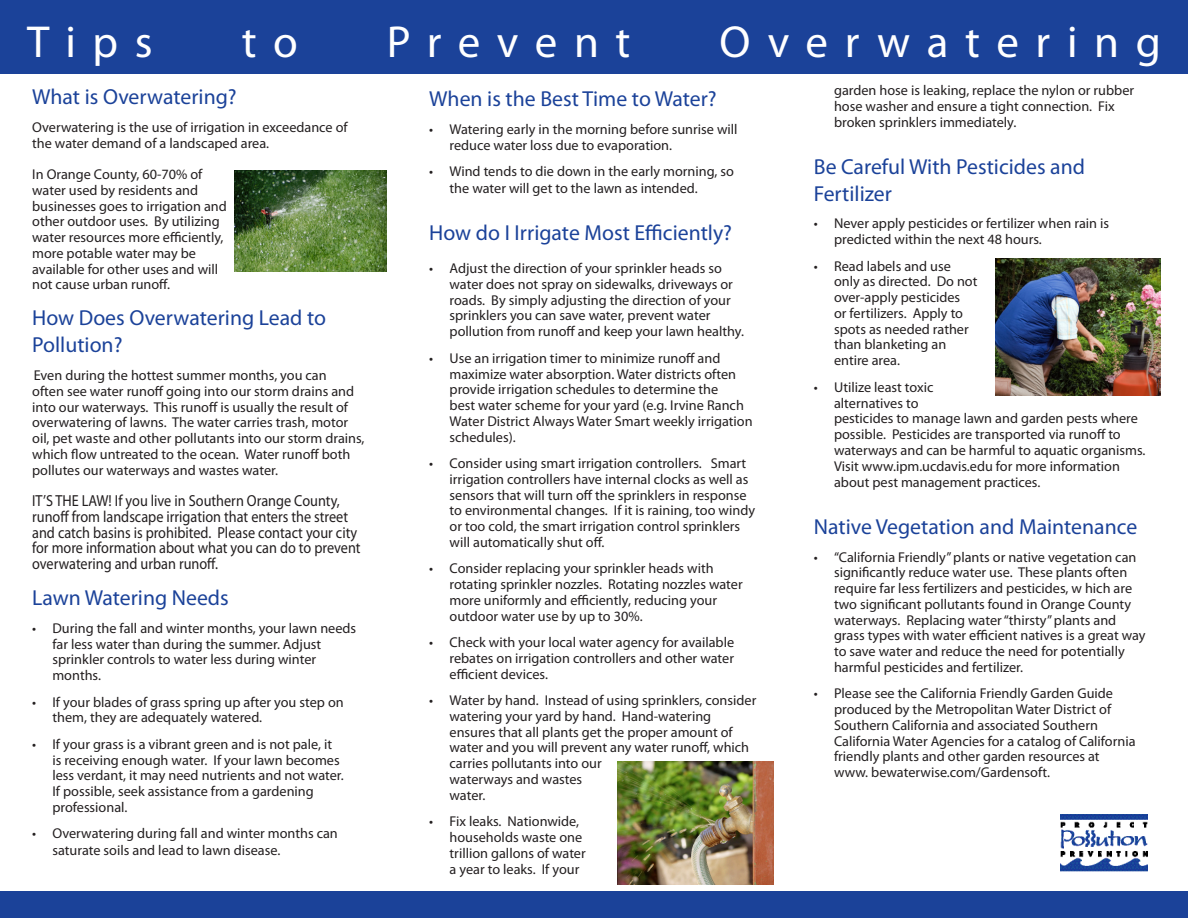
<style>
.page{position:relative;width:1188px;height:918px;background:#fff}
.page>*{position:absolute;margin:0;border:0;box-sizing:border-box;transform-origin:0 0}
.t1{font:45px "Myriad Pro";letter-spacing:.37em;color:#fff}
.t2{font:21.75px/27px "Myriad Pro";color:#1b4299}
.t3{font:16.05px/15.8px "Myriad Pro";color:#231f20;scale:.89 1}
.t4{font:14.25px/15.8px "Myriad Pro";color:#231f20}
</style>
<div class="page">
<img style="left:1060px;top:814px;width:88px;height:57px">
<img style="left:996px;top:258px;width:165px;height:138px">
<img style="left:617px;top:762px;width:157px;height:123px">
<img style="left:234px;top:171px;width:153px;height:101px">
<div style="left:0;top:0;width:1188px;height:73px;background:#1b4299"></div>
<div style="left:0;top:891px;width:1188px;height:27px;background:#1b4299"></div>
<p class="t1" style="left:27px;top:14px;width:127px">Tips</p>
<p class="t1" style="left:242px;top:14px;width:57px">t o</p>
<p class="t1" style="left:387px;top:14px;width:245px">Prevent</p>
<p class="t1" style="left:720px;top:14px;width:443px">Overwatering</p>
<p class="t2" style="left:32px;top:83px;width:206px">What is Overwatering?</p>
<p class="t4" style="left:32px;top:119px;width:317px">Overwatering is the use of irrigation in exceedance of the water demand of a landscaped area.</p>
<p class="t4" style="left:32px;top:166px;width:196px">In Orange County, 60-70% of water used by residents and businesses goes to irrigation and other outdoor uses. By utilizing water resources more efficiently, more potable water may be available for other uses and will not cause urban runoff.</p>
<p class="t2" style="left:32px;top:304px;width:295px">How Does Overwatering Lead to<br>Pollution?</p>
<p class="t4" style="left:32px;top:367px;width:334px">Even during the hottest summer months, you can<br>often see water runoff going into our storm drains and into our waterways. This runoff is usually the result of overwatering of lawns. The water carries trash, motor oil, pet waste and other pollutants into our storm drains, which flow untreated to the ocean. Water runoff both pollutes our waterways and wastes water.</p>
<p class="t3" style="left:32px;top:492px;width:371px">IT’S THE LAW! If you live in Southern Orange County, runoff from landscape irrigation that enters the street and catch basins is prohibited. Please contact your city for more information about what you can do to prevent overwatering and urban runoff.</p>
<p class="t2" style="left:32px;top:584px;width:198px">Lawn Watering Needs</p>
<p class="t4" style="left:52px;top:620px;width:305px;text-indent:-20px">• During the fall and winter months, your lawn needs far less water than during the summer. Adjust sprinkler controls to water less during winter months.</p>
<p class="t4" style="left:52px;top:694px;width:293px;text-indent:-20px">• If your blades of grass spring up after you step on them, they are adequately watered.</p>
<p class="t4" style="left:52px;top:736px;width:293px;text-indent:-20px">• If your grass is a vibrant green and is not pale, it is receiving enough water. If your lawn becomes less verdant, it may need nutrients and not water.<br>If possible, seek assistance from a gardening professional.</p>
<p class="t4" style="left:52px;top:825px;width:287px;line-height:16.5px;text-indent:-20px">• Overwatering during fall and winter months can saturate soils and lead to lawn disease.</p>
<p class="t2" style="left:429px;top:85px;width:289px">When is the Best Time to Water?</p>
<p class="t4" style="left:450px;top:121px;width:290px;text-indent:-20px">• Watering early in the morning before sunrise will reduce water loss due to evaporation.</p>
<p class="t4" style="left:450px;top:163px;width:286px;line-height:16.5px;text-indent:-20px">• Wind tends to die down in the early morning, so the water will get to the lawn as intended.</p>
<p class="t2" style="left:429px;top:219px;width:304px">How do I Irrigate Most Efficiently?</p>
<p class="t4" style="left:450px;top:260px;width:296px;text-indent:-20px">• Adjust the direction of your sprinkler heads so water does not spray on sidewalks, driveways or roads. By simply adjusting the direction of your sprinklers you can save water, prevent water pollution from runoff and keep your lawn healthy.</p>
<p class="t4" style="left:450px;top:350px;width:305px;text-indent:-20px">• Use an irrigation timer to minimize runoff and maximize water absorption. Water districts often provide irrigation schedules to determine the<br>best water scheme for your yard (e.g. Irvine Ranch Water District Always Water Smart weekly irrigation schedules).</p>
<p class="t4" style="left:450px;top:455px;width:307px;text-indent:-20px">• Consider using smart irrigation controllers. Smart irrigation controllers have internal clocks as well as sensors that will turn off the sprinklers in response to environmental changes. If it is raining, too windy or too cold, the smart irrigation control sprinklers will automatically shut off.</p>
<p class="t4" style="left:450px;top:560px;width:295px;text-indent:-20px">• Consider replacing your sprinkler heads with rotating sprinkler nozzles. Rotating nozzles water more uniformly and efficiently, reducing your outdoor water use by up to 30%.</p>
<p class="t4" style="left:450px;top:634px;width:286px;text-align:justify;text-indent:-20px">• Check with your local water agency for available rebates on irrigation controllers and other water efficient devices.</p>
<p class="t4" style="left:450px;top:692px;width:308px;text-indent:-20px">• Water by hand. Instead of using sprinklers, consider watering your yard by hand. Hand-watering ensures that all plants get the proper amount of water and you will prevent any water runoff, which carries pollutants into our<br>waterways and wastes<br>water.</p>
<p class="t4" style="left:450px;top:813px;width:138px;text-indent:-20px">• Fix leaks. Nationwide, households waste one trillion gallons of water a year to leaks. If your</p>
<p class="t4" style="left:834px;top:83px;width:302px">garden hose is leaking, replace the nylon or rubber hose washer and ensure a tight connection. Fix broken sprinklers immediately.</p>
<p class="t2" style="left:814px;top:153px;width:273px">Be Careful With Pesticides and<br>Fertilizer</p>
<p class="t4" style="left:834px;top:216px;width:277px;text-indent:-20px">• Never apply pesticides or fertilizer when rain is predicted within the next 48 hours.</p>
<p class="t4" style="left:834px;top:258px;width:145px;text-indent:-20px">• Read labels and use only as directed. Do not over-apply pesticides<br>or fertilizers. Apply to spots as needed rather than blanketing an entire area.</p>
<p class="t4" style="left:834px;top:379px;width:313px;text-indent:-20px">• Utilize least toxic<br>alternatives to<br>pesticides to manage lawn and garden pests where possible. Pesticides are transported via runoff to waterways and can be harmful to aquatic organisms.<br>Visit www.ipm.ucdavis.edu for more information about pest management practices.</p>
<p class="t2" style="left:814px;top:513px;width:325px">Native Vegetation and Maintenance</p>
<p class="t4" style="left:834px;top:549px;width:313px;text-indent:-20px">• “California Friendly”plants or native vegetation can significantly reduce water use. These plants often require far less fertilizers and pesticides, w hich are two significant pollutants found in Orange County waterways. Replacing water“thirsty”plants and grass types with water efficient natives is a great way to save water and reduce the need for potentially harmful pesticides and fertilizer.</p>
<p class="t4" style="left:834px;top:686px;width:303px;text-indent:-20px">• Please see the California Friendly Garden Guide produced by the Metropolitan Water District of Southern California and associated Southern California Water Agencies for a catalog of California friendly plants and other garden resources at www. bewaterwise.com/Gardensoft.</p>
</div>
